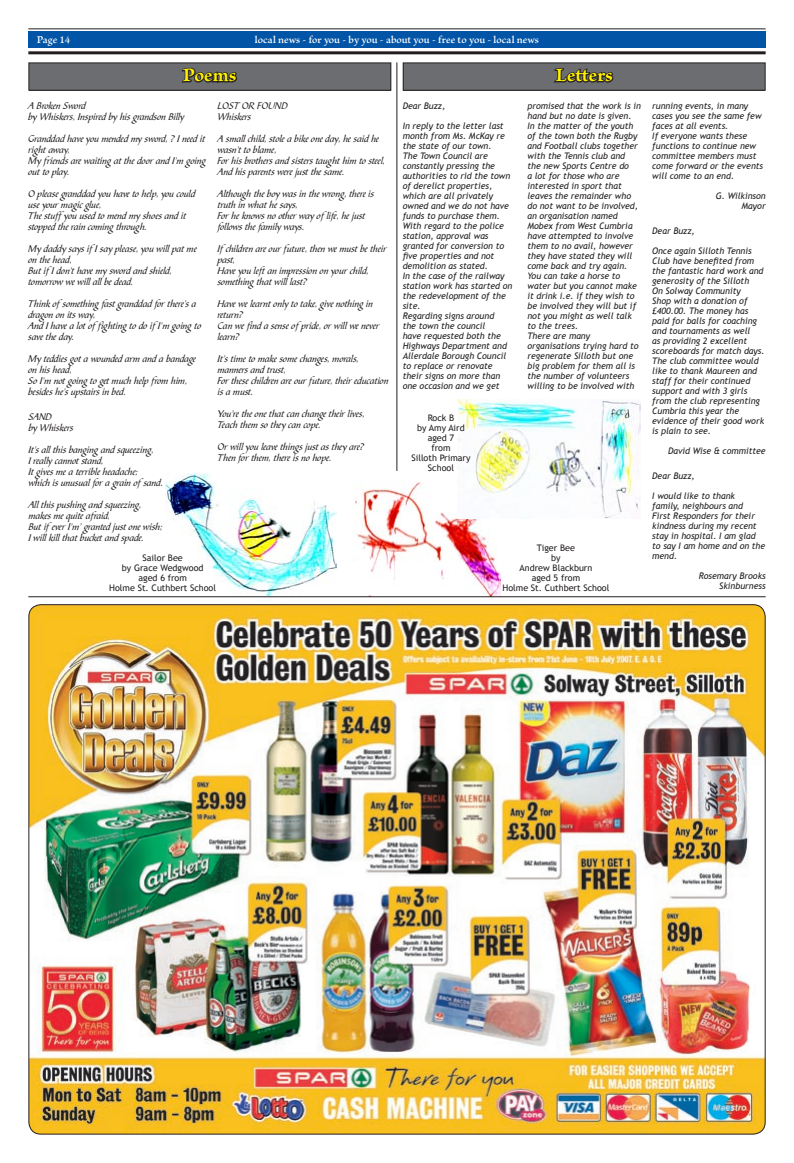
<style>
.page{position:relative;width:794px;height:1163px;background:#fff}
.page>*{position:absolute;margin:0;border:0;box-sizing:border-box;transform-origin:0 0}
.t1{font:700 20px "Brioso Pro";letter-spacing:.01em;color:#fff101}
.t2{font:600 11px "Brioso Pro";color:#fff}
.t3{font:10px/11px "Bible Scr T";color:#231f20}
.t4{font:italic 9px/10px "Trebuchet MS";color:#231f20}
.t5{font:9px/10px "Trebuchet MS";color:#231f20;text-align:center}
</style>
<div class="page">
<img style="left:354px;top:481px;width:147px;height:115px">
<div style="left:28px;top:31px;width:737px;height:17px;background:#0154a6"></div>
<hr style="left:28px;top:28px;width:737px;height:1px;background:#231f20">
<hr style="left:28px;top:51px;width:737px;height:3px;background:#231f20">
<div style="left:29px;top:63px;width:362px;height:27px;background:#6c6d70"></div>
<svg style="left:180px;top:28px;width:58px;height:55px"></svg>
<div style="left:28px;top:62px;width:363px;height:29px;border:1px solid #231f20"></div>
<div style="left:403px;top:63px;width:362px;height:27px;background:#6c6d70"></div>
<svg style="left:553px;top:28px;width:61px;height:55px"></svg>
<div style="left:403px;top:62px;width:362px;height:29px;border:1px solid #231f20"></div>
<img style="left:28px;top:604px;width:738px;height:529px">
<img style="left:458px;top:399px;width:183px;height:119px">
<img style="left:166px;top:473px;width:170px;height:122px">
<hr style="left:396px;top:62px;width:1px;height:409px;background:#231f20">
<hr style="left:28px;top:596px;width:737px;height:1px;background:#231f20">
<p class="t2" style="left:37px;top:34px;width:35px">Page 14</p>
<p class="t2" style="left:255px;top:34px;width:285px">local news - for you - by you - about you - free to you - local news</p>
<h1 class="t1" style="left:183px;top:64px;width:55px">Poems</h1>
<h1 class="t1" style="left:555px;top:64px;width:59px">Letters</h1>
<p class="t3" style="left:28px;top:101px;width:158px">A Broken Sword<br>by Whiskers, Inspired by his grandson Billy</p>
<p class="t3" style="left:28px;top:134px;width:179px">Granddad have you mended my sword, ? I need it right away,<br>My friends are waiting at the door and I’m going out to play.</p>
<p class="t3" style="left:28px;top:189px;width:169px">O please granddad you have to help, you could use your magic glue,<br>The stuff you used to mend my shoes and it stopped the rain coming through.</p>
<p class="t3" style="left:28px;top:244px;width:170px">My daddy says if I say please, you will pat me on the head,<br>But if I don’t have my sword and shield, tomorrow we will all be dead.</p>
<p class="t3" style="left:28px;top:299px;width:174px">Think of something fast granddad for there’s a dragon on its way,<br>And I have a lot of fighting to do if I’m going to save the day.</p>
<p class="t3" style="left:28px;top:354px;width:169px">My teddies got a wounded arm and a bandage on his head,<br>So I’m not going to get much help from him, besides he’s upstairs in bed.</p>
<p class="t3" style="left:28px;top:412px;width:46px">SAND<br>by Whiskers</p>
<p class="t3" style="left:28px;top:445px;width:136px">It’s all this banging and squeezing,<br>I really cannot stand,<br>It gives me a terrible headache;<br>which is unusual for a grain of sand.</p>
<p class="t3" style="left:28px;top:500px;width:136px">All this pushing and squeezing, makes me quite afraid,<br>But if ever I’m’ granted just one wish;<br>I will kill that bucket and spade.</p>
<p class="t3" style="left:217px;top:101px;width:72px">LOST OR FOUND<br>Whiskers</p>
<p class="t3" style="left:217px;top:134px;width:169px">A small child, stole a bike one day, he said he wasn’t to blame,<br>For his brothers and sisters taught him to steel, And his parents were just the same.</p>
<p class="t3" style="left:217px;top:189px;width:158px">Although the boy was in the wrong, there is truth in what he says,<br>For he knows no other way of life, he just follows the family ways.</p>
<p class="t3" style="left:217px;top:244px;width:171px">If children are our future, then we must be their past,<br>Have you left an impression on your child, something that will last?</p>
<p class="t3" style="left:217px;top:299px;width:163px">Have we learnt only to take, give nothing in return?<br>Can we find a sense of pride, or will we never learn?</p>
<p class="t3" style="left:217px;top:354px;width:172px">It’s time to make some changes, morals, manners and trust,<br>For these children are our future, their education is a must.</p>
<p class="t3" style="left:217px;top:409px;width:149px">You’re the one that can change their lives,<br>Teach them so they can cope.</p>
<p class="t3" style="left:217px;top:442px;width:148px">Or will you leave things just as they are?<br>Then for them, there is no hope.</p>
<p class="t5" style="left:109px;top:553px;width:108px">Sailor Bee<br>by Grace Wedgwood<br>aged 6 from<br>Holme St. Cuthbert School</p>
<p class="t4" style="left:403px;top:101px;width:44px">Dear Buzz,</p>
<p class="t4" style="left:403px;top:121px;width:111px">In reply to the letter last month from Ms. McKay re the state of our town.<br>The Town Council are constantly pressing the authorities to rid the town of derelict properties, which are all privately owned and we do not have funds to purchase them.<br>With regard to the police station, approval was granted for conversion to five properties and not demolition as stated.<br>In the case of the railway station work has started on the redevelopment of the site.<br>Regarding signs around<br>the town the council<br>have requested both the<br>Highways Department and<br>Allerdale Borough Council to replace or renovate their signs on more than one occasion and we get</p>
<p class="t5" style="left:411px;top:413px;width:61px">Rock B<br>by Amy Aird aged 7<br>from<br>Silloth Primary<br>School</p>
<p class="t4" style="left:527px;top:101px;width:115px">promised that the work is in hand but no date is given.<br>In the matter of the youth of the town both the Rugby and Football clubs together with the Tennis club and<br>the new Sports Centre do<br>a lot for those who are interested in sport that leaves the remainder who do not want to be involved, an organisation named<br>Mobex from West Cumbria have attempted to involve them to no avail, however they have stated they will come back and try again.<br>You can take a horse to water but you cannot make it drink i.e. if they wish to be involved they will but if not you might as well talk to the trees.<br>There are many organisations trying hard to regenerate Silloth but one big problem for them all is the number of volunteers willing to be involved with</p>
<p class="t5" style="left:502px;top:543px;width:108px">Tiger Bee<br>by<br>Andrew Blackburn<br>aged 5 from<br>Holme St. Cuthbert School</p>
<p class="t4" style="left:652px;top:101px;width:112px">running events, in many cases you see the same few faces at all events.<br>If everyone wants these functions to continue new committee members must come forward or the events will come to an end.</p>
<p class="t4" style="left:716px;top:191px;width:51px;text-align:right">G. Wilkinson<br>Mayor</p>
<p class="t4" style="left:652px;top:225px;width:44px">Dear Buzz,</p>
<p class="t4" style="left:652px;top:245px;width:114px">Once again Silloth Tennis<br>Club have benefited from the fantastic hard work and generosity of the Silloth<br>On Solway Community<br>Shop with a donation of £400.00. The money has paid for balls for coaching and tournaments as well<br>as providing 2 excellent scoreboards for match days.<br>The club committee would like to thank Maureen and staff for their continued support and with 3 girls from the club representing<br>Cumbria this year the evidence of their good work is plain to see.</p>
<p class="t4" style="left:668px;top:445px;width:99px">David Wise &amp; committee</p>
<p class="t4" style="left:652px;top:471px;width:44px">Dear Buzz,</p>
<p class="t4" style="left:652px;top:491px;width:114px">I would like to thank<br>family, neighbours and<br>First Responders for their kindness during my recent stay in hospital. I am glad to say I am home and on the mend.</p>
<p class="t4" style="left:698px;top:571px;width:68px;text-align:right">Rosemary Brooks<br>Skinburness</p>
</div>
